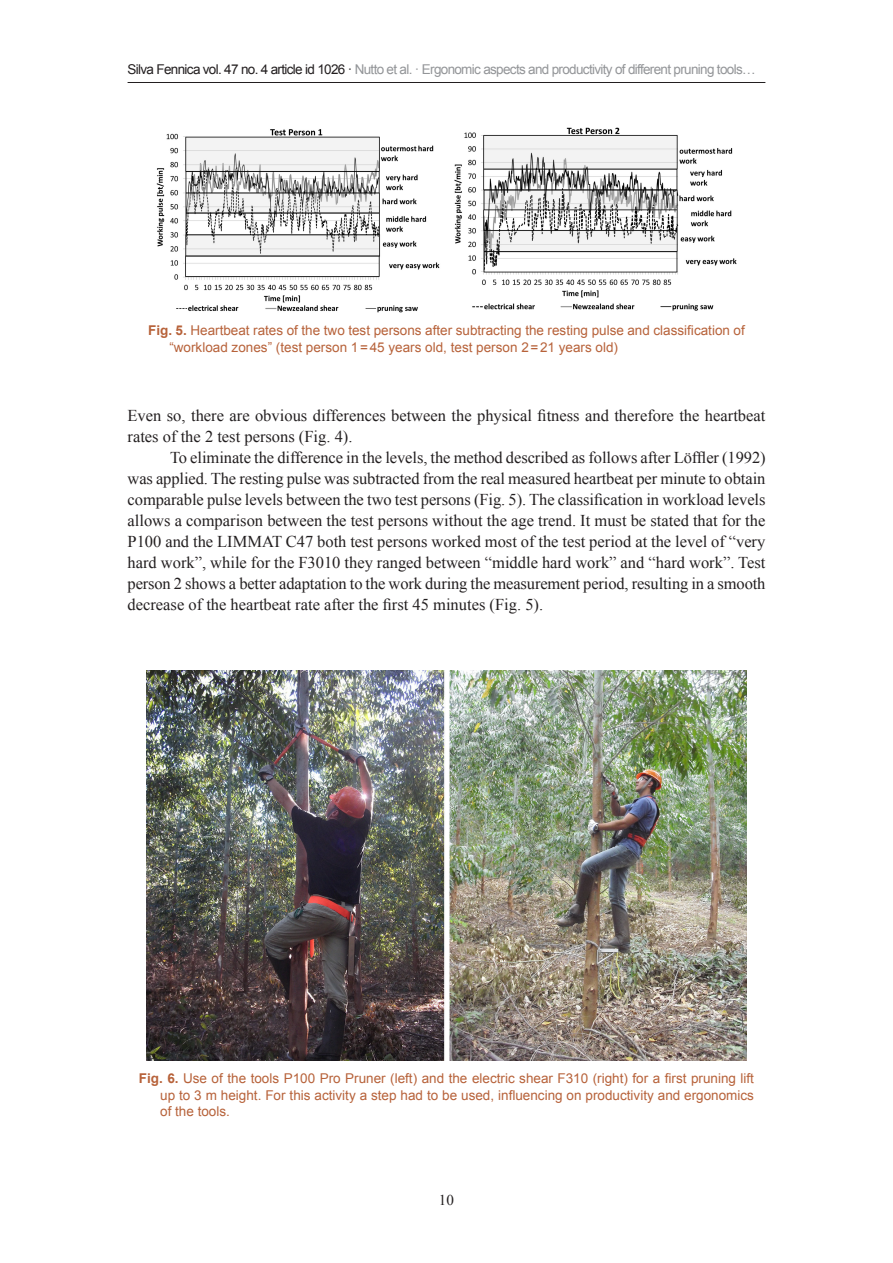
<style>
.page{position:relative;width:893px;height:1263px;background:#fff}
.page>*{position:absolute;margin:0;border:0;box-sizing:border-box;transform-origin:0 0}
.body-text{font:16.5px/21px "Times New Roman";color:#231f20}
.t1{font:15px "Times New Roman";color:#231f20}
.fig-caption{font:13.5px/16.5px "Arial";color:#b7623a;text-align:justify}
.t2{font:13.5px "Arial";letter-spacing:-.05em;color:#939598}
.s1{color:#231f20}
.s2{font-weight:700}
</style>
<div class="page">
<hr style="left:128px;top:82px;width:637px;height:1px;background:#231f20">
<img style="left:146px;top:670px;width:601px;height:390px">
<img style="left:157px;top:128px;width:579px;height:184px">
<p class="t2" style="left:128px;top:60px;width:630px"><span class="s1">Silva Fennica vol. 47 no. 4 article id 1026 ·</span> Nutto et al. · Ergonomic aspects and productivity of different pruning tools…</p>
<p class="fig-caption" style="left:169px;top:322px;width:577px;text-indent:-21px"><span class="s2">Fig. 5.</span> Heartbeat rates of the two test persons after subtracting the resting pulse and classification of “workload zones” (test person 1=45 years old, test person 2=21 years old)</p>
<p class="body-text" style="left:128px;top:404px;width:639px">Even so, there are obvious differences between the physical fitness and therefore the heartbeat rates of the 2 test persons (Fig. 4).</p>
<p class="body-text" style="left:128px;top:446px;width:640px;text-align:justify;text-indent:43px">To eliminate the difference in the levels, the method described as follows after Löffler (1992) was applied. The resting pulse was subtracted from the real measured heartbeat per minute to obtain comparable pulse levels between the two test persons (Fig. 5). The classification in workload levels allows a comparison between the test persons without the age trend. It must be stated that for the P100 and the LIMMAT C47 both test persons worked most of the test period at the level of “very hard work”, while for the F3010 they ranged between “middle hard work” and “hard work”. Test person 2 shows a better adaptation to the work during the measurement period, resulting in a smooth decrease of the heartbeat rate after the first 45 minutes (Fig. 5).</p>
<p class="fig-caption" style="left:160px;top:1070px;width:595px;text-indent:-21px"><span class="s2">Fig. 6.</span> Use of the tools P100 Pro Pruner (left) and the electric shear F310 (right) for a first pruning lift up to 3 m height. For this activity a step had to be used, influencing on productivity and ergonomics of the tools.</p>
<p class="t1" style="left:439px;top:1190px;width:16px">10</p>
</div>
